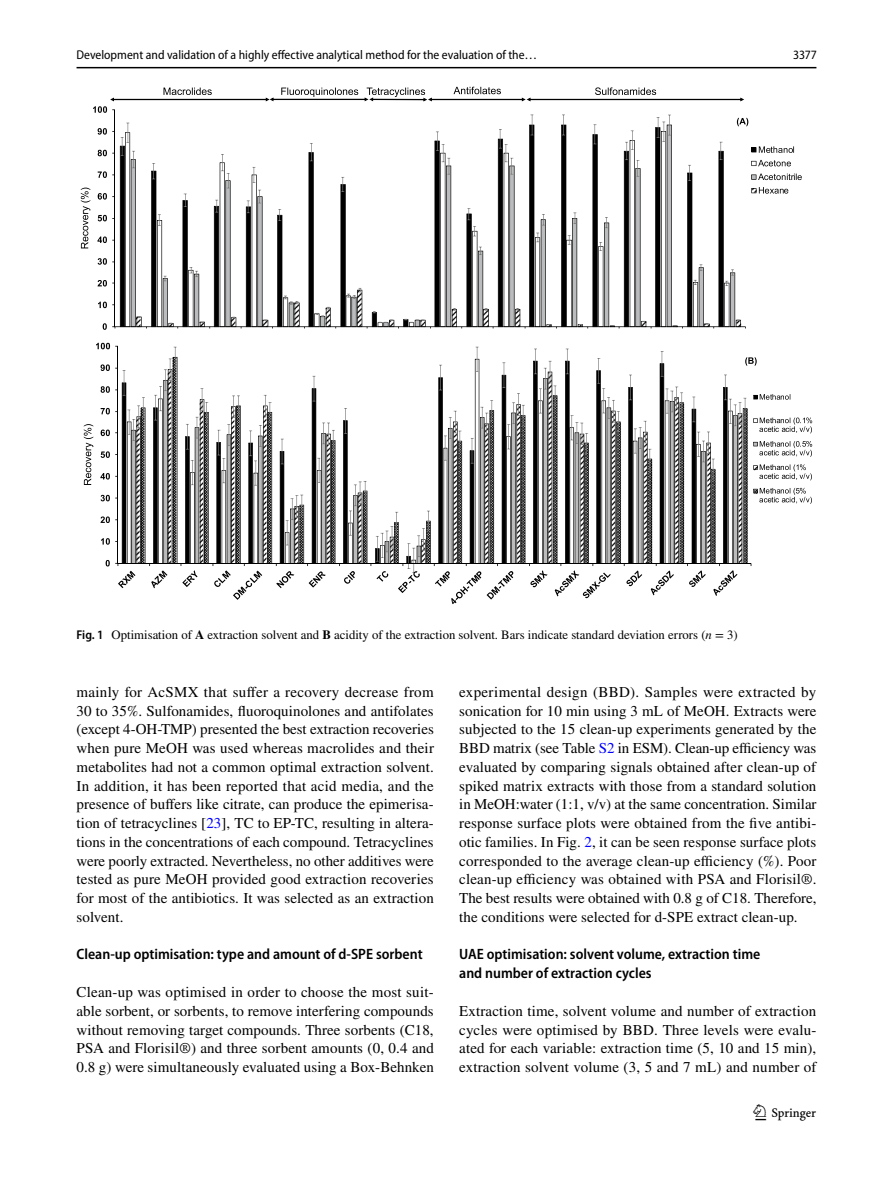
<style>
.page{position:relative;width:893px;height:1187px;background:#fff}
.page>*{position:absolute;margin:0;border:0;box-sizing:border-box;transform-origin:0 0}
.t1{font:22.5px "Springnew Regular 3";color:#000}
.t2{font:15px/18.8px "STIX";letter-spacing:.005em;color:#000;text-align:justify}
.t3{font:600 semi-condensed 15px/18.8px "Myriad Pro";color:#000}
.t4{font:12.75px "STIX";color:#000}
.t5{font:12.75px "Myriad Pro Semi Cn 3";color:#000}
.t6{font:semi-condensed 12.75px "Myriad Pro";color:#000}
.s1{font-family:"Myriad Pro";font-weight:600;font-stretch:semi-condensed}
.s2{font-weight:700}
.s3{font-style:italic}
.s4{color:#00f}
</style>
<div class="page">
<hr style="left:77px;top:67px;width:739px;height:1px;background:#000">
<svg style="left:141px;top:357px;width:606px;height:206px"></svg>
<svg style="left:186px;top:424px;width:3px;height:26px"></svg>
<svg style="left:281px;top:438px;width:3px;height:26px"></svg>
<svg style="left:312px;top:376px;width:3px;height:26px"></svg>
<svg style="left:344px;top:408px;width:3px;height:26px"></svg>
<svg style="left:439px;top:365px;width:3px;height:26px"></svg>
<svg style="left:471px;top:438px;width:3px;height:26px"></svg>
<svg style="left:566px;top:348px;width:3px;height:26px"></svg>
<svg style="left:629px;top:374px;width:3px;height:26px"></svg>
<svg style="left:661px;top:351px;width:3px;height:26px"></svg>
<svg style="left:692px;top:396px;width:3px;height:26px"></svg>
<svg style="left:191px;top:460px;width:3px;height:25px"></svg>
<svg style="left:317px;top:458px;width:3px;height:25px"></svg>
<svg style="left:476px;top:347px;width:2px;height:25px"></svg>
<svg style="left:218px;top:424px;width:12px;height:59px"></svg>
<svg style="left:154px;top:347px;width:23px;height:74px"></svg>
<svg style="left:196px;top:388px;width:12px;height:51px"></svg>
<svg style="left:232px;top:395px;width:8px;height:23px"></svg>
<svg style="left:249px;top:395px;width:23px;height:91px"></svg>
<svg style="left:286px;top:494px;width:17px;height:51px"></svg>
<svg style="left:322px;top:422px;width:13px;height:29px"></svg>
<svg style="left:444px;top:411px;width:17px;height:50px"></svg>
<svg style="left:480px;top:400px;width:13px;height:35px"></svg>
<svg style="left:502px;top:362px;width:23px;height:87px"></svg>
<svg style="left:534px;top:348px;width:22px;height:66px"></svg>
<svg style="left:571px;top:415px;width:17px;height:39px"></svg>
<svg style="left:597px;top:358px;width:23px;height:74px"></svg>
<svg style="left:634px;top:421px;width:17px;height:49px"></svg>
<svg style="left:666px;top:386px;width:17px;height:28px"></svg>
<svg style="left:697px;top:431px;width:18px;height:48px"></svg>
<svg style="left:724px;top:374px;width:22px;height:52px"></svg>
<hr style="left:118px;top:346px;width:1px;height:217px;background:#000">
<hr style="left:118px;top:563px;width:633px;height:1px;background:#000">
<svg style="left:101px;top:538px;width:17px;height:6px"></svg>
<svg style="left:100px;top:516px;width:18px;height:7px"></svg>
<svg style="left:101px;top:495px;width:17px;height:6px"></svg>
<svg style="left:100px;top:473px;width:18px;height:6px"></svg>
<svg style="left:101px;top:451px;width:17px;height:7px"></svg>
<svg style="left:101px;top:364px;width:44px;height:77px"></svg>
<svg style="left:96px;top:343px;width:22px;height:6px"></svg>
<svg style="left:106px;top:560px;width:29px;height:28px"></svg>
<svg style="left:149px;top:564px;width:18px;height:24px"></svg>
<svg style="left:181px;top:564px;width:17px;height:23px"></svg>
<svg style="left:213px;top:564px;width:49px;height:36px"></svg>
<svg style="left:276px;top:564px;width:18px;height:24px"></svg>
<svg style="left:307px;top:564px;width:19px;height:23px"></svg>
<svg style="left:339px;top:481px;width:142px;height:123px"></svg>
<svg style="left:487px;top:564px;width:26px;height:35px"></svg>
<svg style="left:529px;top:564px;width:19px;height:23px"></svg>
<svg style="left:555px;top:564px;width:56px;height:34px"></svg>
<svg style="left:624px;top:564px;width:18px;height:22px"></svg>
<svg style="left:651px;top:564px;width:23px;height:31px"></svg>
<svg style="left:687px;top:564px;width:19px;height:23px"></svg>
<svg style="left:713px;top:564px;width:24px;height:32px"></svg>
<svg style="left:84px;top:424px;width:9px;height:61px"></svg>
<svg style="left:753px;top:394px;width:37px;height:5px"></svg>
<svg style="left:753px;top:417px;width:59px;height:16px"></svg>
<svg style="left:753px;top:441px;width:59px;height:16px"></svg>
<svg style="left:753px;top:464px;width:59px;height:16px"></svg>
<svg style="left:753px;top:488px;width:59px;height:16px"></svg>
<svg style="left:131px;top:125px;width:604px;height:201px"></svg>
<svg style="left:152px;top:163px;width:3px;height:17px"></svg>
<svg style="left:184px;top:193px;width:3px;height:14px"></svg>
<svg style="left:215px;top:200px;width:3px;height:13px"></svg>
<svg style="left:247px;top:200px;width:3px;height:13px"></svg>
<svg style="left:278px;top:209px;width:3px;height:12px"></svg>
<svg style="left:310px;top:143px;width:3px;height:19px"></svg>
<svg style="left:341px;top:177px;width:3px;height:15px"></svg>
<svg style="left:467px;top:208px;width:3px;height:12px"></svg>
<svg style="left:530px;top:114px;width:3px;height:22px"></svg>
<svg style="left:562px;top:114px;width:3px;height:22px"></svg>
<svg style="left:594px;top:124px;width:2px;height:21px"></svg>
<svg style="left:688px;top:165px;width:3px;height:16px"></svg>
<svg style="left:720px;top:142px;width:2px;height:18px"></svg>
<svg style="left:158px;top:214px;width:3px;height:12px"></svg>
<svg style="left:253px;top:167px;width:2px;height:16px"></svg>
<svg style="left:473px;top:226px;width:3px;height:11px"></svg>
<svg style="left:536px;top:233px;width:3px;height:9px"></svg>
<svg style="left:568px;top:235px;width:3px;height:10px"></svg>
<svg style="left:599px;top:242px;width:3px;height:9px"></svg>
<svg style="left:694px;top:280px;width:3px;height:5px"></svg>
<svg style="left:121px;top:123px;width:14px;height:45px"></svg>
<svg style="left:164px;top:276px;width:3px;height:5px"></svg>
<svg style="left:189px;top:267px;width:9px;height:10px"></svg>
<svg style="left:221px;top:154px;width:9px;height:35px"></svg>
<svg style="left:258px;top:190px;width:3px;height:14px"></svg>
<svg style="left:436px;top:131px;width:14px;height:44px"></svg>
<svg style="left:479px;top:247px;width:3px;height:8px"></svg>
<svg style="left:499px;top:129px;width:14px;height:46px"></svg>
<svg style="left:542px;top:214px;width:3px;height:12px"></svg>
<svg style="left:573px;top:212px;width:3px;height:12px"></svg>
<svg style="left:605px;top:217px;width:3px;height:11px"></svg>
<svg style="left:625px;top:130px;width:14px;height:47px"></svg>
<svg style="left:657px;top:115px;width:14px;height:27px"></svg>
<svg style="left:700px;top:264px;width:2px;height:7px"></svg>
<svg style="left:725px;top:269px;width:9px;height:17px"></svg>
<hr style="left:115px;top:110px;width:1px;height:217px;background:#000">
<hr style="left:115px;top:326px;width:630px;height:1px;background:#000">
<svg style="left:137px;top:288px;width:604px;height:40px"></svg>
<svg style="left:611px;top:325px;width:9px;height:3px"></svg>
<svg style="left:674px;top:325px;width:9px;height:3px"></svg>
<svg style="left:705px;top:323px;width:9px;height:5px"></svg>
<svg style="left:103px;top:323px;width:13px;height:7px"></svg>
<svg style="left:98px;top:301px;width:17px;height:7px"></svg>
<svg style="left:98px;top:280px;width:17px;height:6px"></svg>
<svg style="left:98px;top:258px;width:17px;height:7px"></svg>
<svg style="left:97px;top:236px;width:18px;height:7px"></svg>
<svg style="left:98px;top:215px;width:17px;height:6px"></svg>
<svg style="left:98px;top:193px;width:17px;height:6px"></svg>
<svg style="left:98px;top:171px;width:17px;height:7px"></svg>
<svg style="left:98px;top:150px;width:17px;height:6px"></svg>
<svg style="left:98px;top:128px;width:17px;height:7px"></svg>
<svg style="left:81px;top:187px;width:9px;height:61px"></svg>
<svg style="left:751px;top:146px;width:43px;height:7px"></svg>
<svg style="left:751px;top:160px;width:40px;height:6px"></svg>
<svg style="left:751px;top:173px;width:51px;height:7px"></svg>
<svg style="left:751px;top:187px;width:37px;height:6px"></svg>
<svg style="left:737px;top:118px;width:11px;height:8px"></svg>
<svg style="left:745px;top:357px;width:12px;height:8px"></svg>
<svg style="left:527px;top:87px;width:217px;height:14px"></svg>
<svg style="left:93px;top:87px;width:433px;height:26px"></svg>
<p class="t5" style="left:77px;top:48px;width:462px">Development and validation of a highly effective analytical method for the evaluation of the…</p>
<p class="t6" style="left:793px;top:48px;width:25px">3377</p>
<p class="t4" style="left:77px;top:626px;width:663px"><span class="s1">Fig. 1</span> Optimisation of <span class="s2">A</span> extraction solvent and <span class="s2">B</span> acidity of the extraction solvent. Bars indicate standard deviation errors (<span class="s3">n</span> = 3)</p>
<p class="t2" style="left:77px;top:683px;width:359px">mainly for AcSMX that suffer a recovery decrease from 30 to 35%. Sulfonamides, fluoroquinolones and antifolates (except 4-OH-TMP) presented the best extraction recoveries when pure MeOH was used whereas macrolides and their metabolites had not a common optimal extraction solvent.<br>In addition, it has been reported that acid media, and the presence of buffers like citrate, can produce the epimerisa&shy;tion of tetracyclines [<span class="s4">23</span>], TC to EP-TC, resulting in altera&shy;tions in the concentrations of each compound. Tetracyclines were poorly extracted. Nevertheless, no other additives were tested as pure MeOH provided good extraction recoveries for most of the antibiotics. It was selected as an extraction solvent.</p>
<p class="t3" style="left:77px;top:945px;width:348px">Clean‑up optimisation: type and amount of d‑SPE sorbent</p>
<p class="t2" style="left:77px;top:983px;width:359px">Clean-up was optimised in order to choose the most suit&shy;able sorbent, or sorbents, to remove interfering compounds without removing target compounds. Three sorbents (C18, PSA and Florisil®) and three sorbent amounts (0, 0.4 and 0.8 g) were simultaneously evaluated using a Box-Behnken</p>
<p class="t2" style="left:459px;top:683px;width:359px">experimental design (BBD). Samples were extracted by sonication for 10 min using 3 mL of MeOH. Extracts were subjected to the 15 clean-up experiments generated by the BBD matrix (see Table <span class="s4">S2</span> in ESM). Clean-up efficiency was evaluated by comparing signals obtained after clean-up of spiked matrix extracts with those from a standard solution in MeOH:water (1:1, v/v) at the same concentration. Similar response surface plots were obtained from the five antibi&shy;otic families. In Fig. <span class="s4">2</span>, it can be seen response surface plots corresponded to the average clean-up efficiency (%). Poor clean-up efficiency was obtained with PSA and Florisil®.<br>The best results were obtained with 0.8 g of C18. Therefore, the conditions were selected for d-SPE extract clean-up.</p>
<p class="t3" style="left:459px;top:945px;width:303px">UAE optimisation: solvent volume, extraction time and number of extraction cycles</p>
<p class="t2" style="left:459px;top:1002px;width:359px">Extraction time, solvent volume and number of extraction cycles were optimised by BBD. Three levels were evalu&shy;ated for each variable: extraction time (5, 10 and 15 min), extraction solvent volume (3, 5 and 7 mL) and number of</p>
<h1 class="t1" style="left:755px;top:1104px;width:62px">1 3</h1>
</div>
